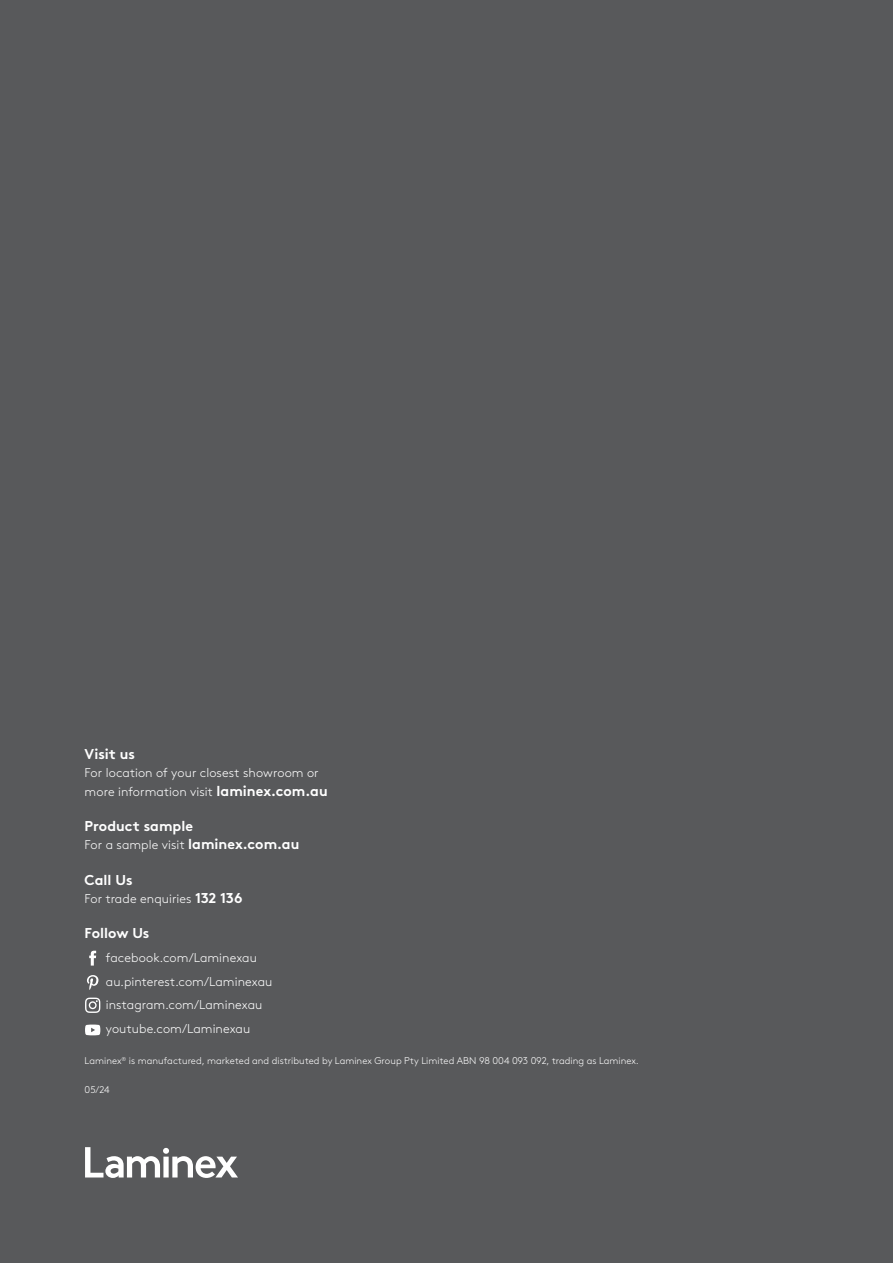
<style>
.page{position:relative;width:893px;height:1263px;background:#58595b}
.page>*{position:absolute;margin:0;border:0;box-sizing:border-box;transform-origin:0 0}
.Key_Features_Text_-_10pt{font:700 14.25px "Brown Std";color:#fff}
.Key_Features_Text_-_10pt-2{font:300 12.75px/18.3px "Brown Std";letter-spacing:.005em;color:#fff}
.Key_Features_Text_-_10pt-3{font:300 9.75px "Brown Std";letter-spacing:.005em;color:#fff}
.s1{font-weight:700;font-size:14.25px}
</style>
<div class="page">
<svg style="left:85px;top:1147px;width:153px;height:31px"></svg>
<svg style="left:85px;top:997px;width:15px;height:16px"></svg>
<svg style="left:89px;top:951px;width:7px;height:14px"></svg>
<svg style="left:87px;top:975px;width:11px;height:15px"></svg>
<svg style="left:85px;top:1024px;width:15px;height:11px"></svg>
<p class="Key_Features_Text_-_10pt" style="left:85px;top:745px;width:52px">Visit us</p>
<p class="Key_Features_Text_-_10pt-2" style="left:85px;top:764px;width:245px">For location of your closest showroom or more information visit <span class="s1">laminex.com.au</span></p>
<p class="Key_Features_Text_-_10pt" style="left:85px;top:817px;width:110px">Product sample</p>
<p class="Key_Features_Text_-_10pt-2" style="left:85px;top:836px;width:216px">For a sample visit <span class="s1">laminex.com.au</span></p>
<p class="Key_Features_Text_-_10pt" style="left:85px;top:871px;width:49px">Call Us</p>
<p class="Key_Features_Text_-_10pt-2" style="left:85px;top:889px;width:159px">For trade enquiries <span class="s1">132 136</span></p>
<p class="Key_Features_Text_-_10pt" style="left:85px;top:924px;width:66px">Follow Us</p>
<p class="Key_Features_Text_-_10pt-2" style="left:106px;top:949px;width:153px">facebook.com/Laminexau</p>
<p class="Key_Features_Text_-_10pt-2" style="left:106px;top:972px;width:168px">au.pinterest.com/Laminexau</p>
<p class="Key_Features_Text_-_10pt-2" style="left:106px;top:996px;width:158px">instagram.com/Laminexau</p>
<p class="Key_Features_Text_-_10pt-2" style="left:106px;top:1019px;width:146px">youtube.com/Laminexau</p>
<p class="Key_Features_Text_-_10pt-3" style="left:85px;top:1055px;width:556px">Laminex<sup>®</sup> is manufactured, marketed and distributed by Laminex Group Pty Limited ABN 98 004 093 092, trading as Laminex.</p>
<p class="Key_Features_Text_-_10pt-3" style="left:85px;top:1084px;width:27px">05/24</p>
</div>
